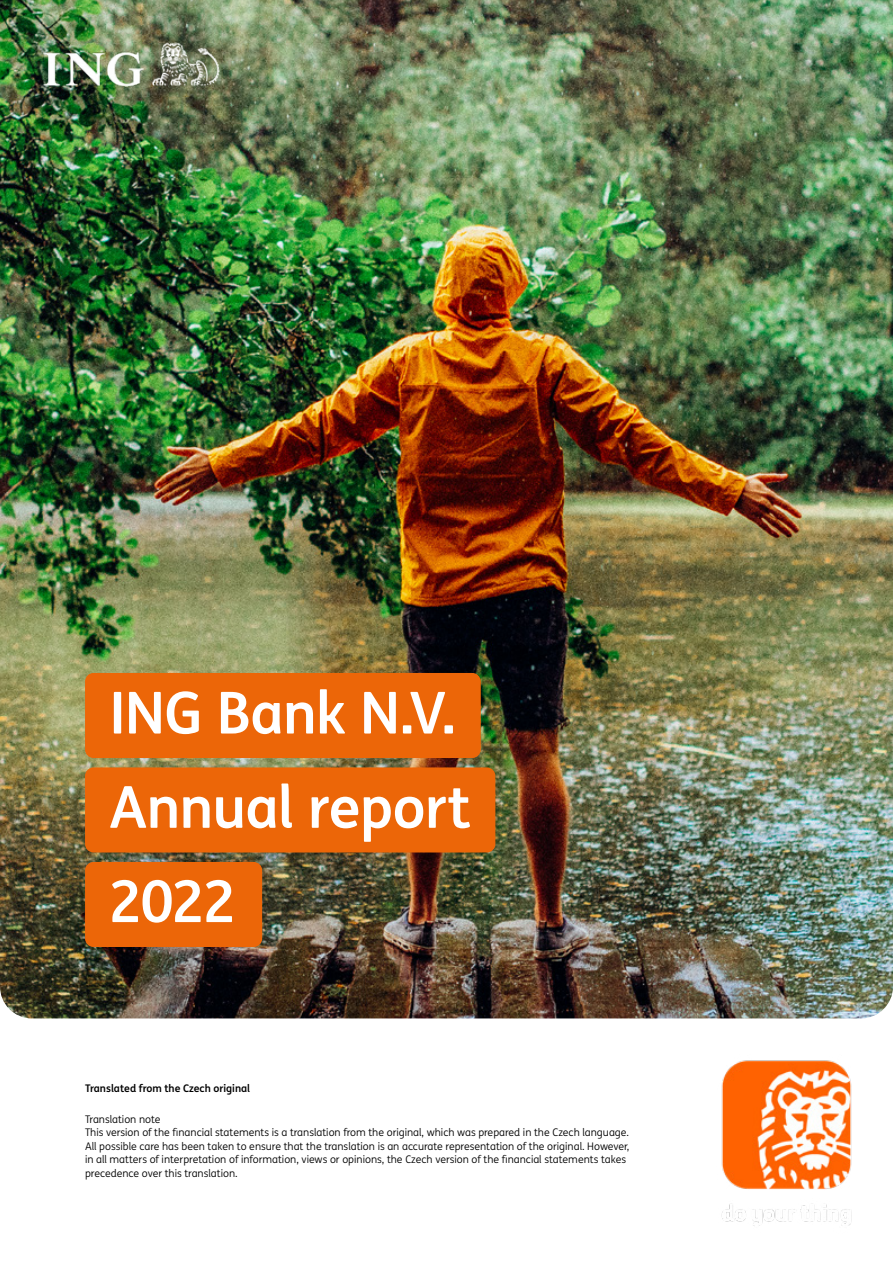
<style>
.page{position:relative;width:893px;height:1263px;background:#fff}
.page>*{position:absolute;margin:0;border:0;box-sizing:border-box;transform-origin:0 0}
.t1{font:700 57.9px "ING Me";letter-spacing:-.015em;color:#fff}
.t2{font:10.5px/13.5px "ING Me";color:#000}
.t3{font:700 10.5px "ING Me";color:#000}
</style>
<div class="page">
<img style="left:0;top:0;width:893px;height:1018px">
<img style="left:680px;top:1018px;width:185px;height:208px">
<img style="left:12px;top:20px;width:237px;height:97px">
<div style="left:85px;top:673px;width:396px;height:85px;background:#ec6608;border-radius:9px"></div>
<div style="left:85px;top:767px;width:410px;height:85px;background:#ec6608;border-radius:9px"></div>
<div style="left:85px;top:862px;width:177px;height:85px;background:#ec6608;border-radius:9px"></div>
<h1 class="t1" style="left:109px;top:666px;width:348px">ING Bank N.V.</h1>
<h1 class="t1" style="left:109px;top:760px;width:364px">Annual report</h1>
<h1 class="t1" style="left:109px;top:855px;width:129px">2022</h1>
<p class="t3" style="left:85px;top:1080px;width:167px">Translated from the Czech original</p>
<p class="t2" style="left:85px;top:1112px;width:546px">Translation note<br>This version of the financial statements is a translation from the original, which was prepared in the Czech language.<br>All possible care has been taken to ensure that the translation is an accurate representation of the original. However, in all matters of interpretation of information, views or opinions, the Czech version of the financial statements takes precedence over this translation.</p>
</div>
